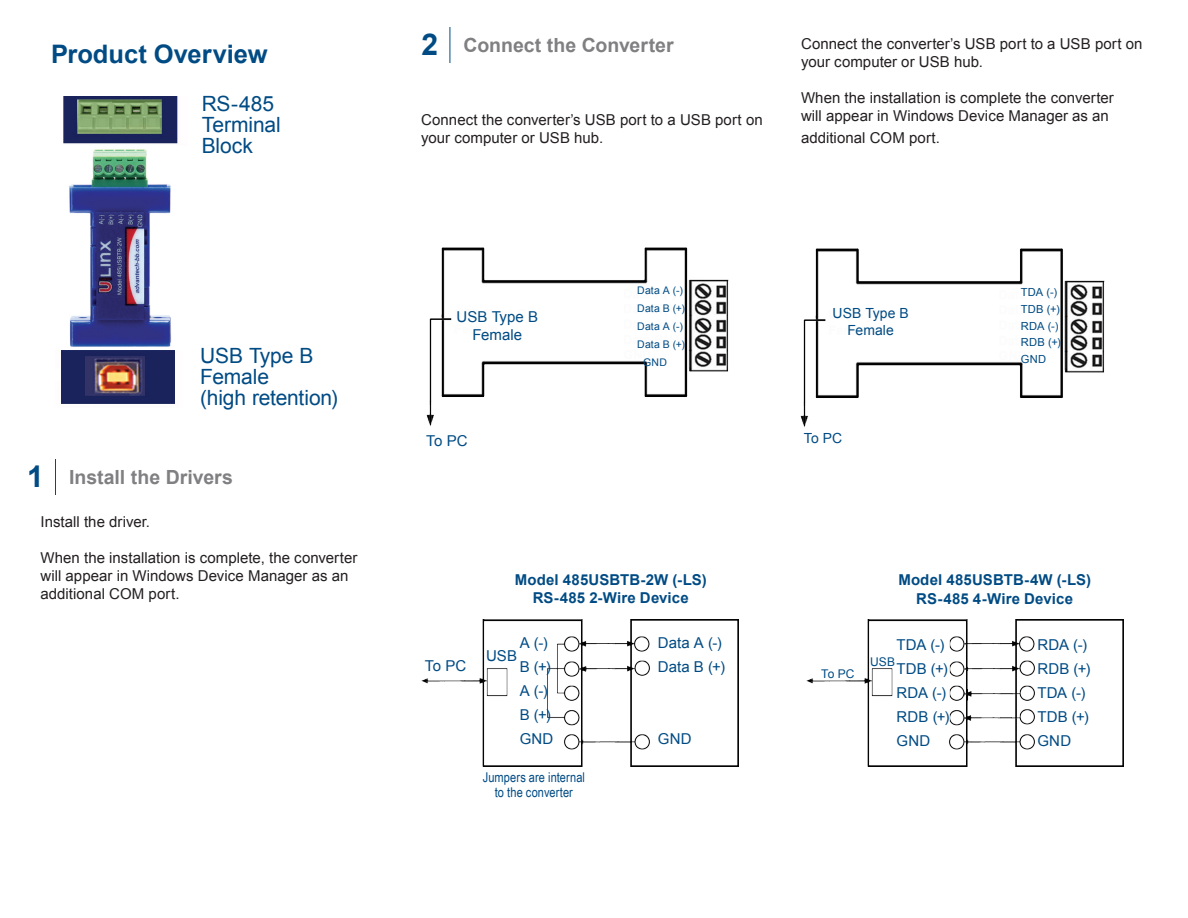
<style>
.page{position:relative;width:1188px;height:918px;background:#fff}
.page>*{position:absolute;margin:0;border:0;box-sizing:border-box;transform-origin:0 0}
.t1{font:700 30px "Arial";color:#004b84}
.t2{font:700 25.5px "Arial";color:#004b84}
.t3{font:21px "Arial";letter-spacing:-.005em;color:#004b84}
.t4{font:700 19.5px "Arial";color:#808083}
.t5{font:15px/18px "Arial";letter-spacing:.005em;color:#231f20}
.t6{font:15px "Arial";letter-spacing:.005em;color:#004b84}
.t7{font:700 15px "Arial";letter-spacing:.005em;color:#004b84}
.t8{font:13.95px "Arial";letter-spacing:.005em;color:#004b84}
.t9{font:13.5px/15px "Arial Narrow";letter-spacing:.005em;color:#004b84;text-align:center}
.t10{font:12px "Arial";letter-spacing:.01em;color:#004b84}
.t11{font:11.1px "Arial";letter-spacing:.025em;color:#004b84}
.t12{font:10.5px "Arial";letter-spacing:.02em;color:#004b84}
</style>
<div class="page">
<img style="left:60px;top:350px;width:116px;height:55px">
<img style="left:421px;top:620px;width:317px;height:146px">
<img style="left:426px;top:248px;width:303px;height:178px">
<img style="left:63px;top:96px;width:115px;height:48px">
<img style="left:69px;top:149px;width:102px;height:198px">
<hr style="left:55px;top:459px;width:1px;height:36px;background:#004b84">
<hr style="left:450px;top:27px;width:1px;height:36px;background:#004b84">
<img style="left:800px;top:248px;width:305px;height:180px">
<img style="left:807px;top:620px;width:316px;height:146px">
<p class="t1" style="left:421px;top:25px;width:18px">2</p>
<p class="t4" style="left:463px;top:33px;width:212px">Connect the Converter</p>
<p class="t2" style="left:51px;top:37px;width:218px">Product Overview</p>
<p class="t5" style="left:801px;top:35px;width:343px">Connect the converter’s USB port to a USB port on your computer or USB hub.</p>
<p class="t5" style="left:801px;top:89px;width:314px">When the installation is complete the converter will appear in Windows Device Manager as an</p>
<p class="t5" style="left:801px;top:129px;width:141px">additional COM port.</p>
<p class="t3" style="left:202px;top:90px;width:74px">RS-485</p>
<p class="t3" style="left:202px;top:111px;width:81px">Terminal</p>
<p class="t3" style="left:202px;top:132px;width:53px">Block</p>
<p class="t5" style="left:421px;top:111px;width:343px">Connect the converter’s USB port to a USB port on your computer or USB hub.</p>
<p class="t12" style="left:637px;top:283px;width:47px">Data A (-)</p>
<p class="t12" style="left:637px;top:301px;width:49px">Data B (+)</p>
<p class="t12" style="left:637px;top:319px;width:47px">Data A (-)</p>
<p class="t12" style="left:637px;top:337px;width:49px">Data B (+)</p>
<p class="t6" style="left:456px;top:307px;width:83px">USB Type B</p>
<p class="t6" style="left:472px;top:325px;width:51px">Female</p>
<p class="t3" style="left:200px;top:342px;width:115px">USB Type B</p>
<p class="t12" style="left:643px;top:355px;width:25px">GND</p>
<p class="t3" style="left:200px;top:363px;width:70px">Female</p>
<p class="t3" style="left:200px;top:384px;width:139px">(high retention)</p>
<p class="t1" style="left:27px;top:457px;width:18px">1</p>
<p class="t4" style="left:69px;top:465px;width:165px">Install the Drivers</p>
<p class="t5" style="left:40px;top:513px;width:111px">Install the driver.</p>
<p class="t5" style="left:40px;top:549px;width:318px">When the installation is complete, the converter will appear in Windows Device Manager as an additional COM port.</p>
<p class="t6" style="left:426px;top:431px;width:43px">To PC</p>
<p class="t6" style="left:425px;top:656px;width:43px">To PC</p>
<p class="t7" style="left:515px;top:570px;width:193px">Model 485USBTB-2W (-LS)</p>
<p class="t7" style="left:533px;top:588px;width:158px">RS-485 2-Wire Device</p>
<p class="t6" style="left:520px;top:633px;width:30px">A (-)</p>
<p class="t6" style="left:520px;top:657px;width:33px">B (+)</p>
<p class="t6" style="left:520px;top:681px;width:30px">A (-)</p>
<p class="t6" style="left:520px;top:705px;width:33px">B (+)</p>
<p class="t6" style="left:520px;top:729px;width:35px">GND</p>
<p class="t6" style="left:486px;top:646px;width:33px">USB</p>
<p class="t9" style="left:483px;top:770px;width:104px">Jumpers are internal to the converter</p>
<p class="t6" style="left:658px;top:633px;width:66px">Data A (-)</p>
<p class="t6" style="left:658px;top:657px;width:69px">Data B (+)</p>
<p class="t6" style="left:658px;top:729px;width:35px">GND</p>
<p class="t8" style="left:833px;top:304px;width:78px">USB Type B</p>
<p class="t8" style="left:847px;top:321px;width:48px">Female</p>
<p class="t8" style="left:804px;top:429px;width:40px">To PC</p>
<p class="t11" style="left:1021px;top:285px;width:38px">TDA (-)</p>
<p class="t11" style="left:1021px;top:302px;width:40px">TDB (+)</p>
<p class="t11" style="left:1021px;top:319px;width:39px">RDA (-)</p>
<p class="t11" style="left:1021px;top:335px;width:42px">RDB (+)</p>
<p class="t11" style="left:1021px;top:352px;width:27px">GND</p>
<p class="t10" style="left:821px;top:666px;width:35px">To PC</p>
<p class="t7" style="left:898px;top:570px;width:194px">Model 485USBTB-4W (-LS)</p>
<p class="t7" style="left:916px;top:589px;width:158px">RS-485 4-Wire Device</p>
<p class="t6" style="left:896px;top:635px;width:49px">TDA (-)</p>
<p class="t6" style="left:896px;top:659px;width:53px">TDB (+)</p>
<p class="t6" style="left:896px;top:683px;width:51px">RDA (-)</p>
<p class="t6" style="left:896px;top:707px;width:55px">RDB (+)</p>
<p class="t6" style="left:896px;top:731px;width:35px">GND</p>
<p class="t10" style="left:870px;top:654px;width:27px">USB</p>
<p class="t6" style="left:1037px;top:635px;width:51px">RDA (-)</p>
<p class="t6" style="left:1037px;top:659px;width:55px">RDB (+)</p>
<p class="t6" style="left:1037px;top:683px;width:49px">TDA (-)</p>
<p class="t6" style="left:1037px;top:707px;width:53px">TDB (+)</p>
<p class="t6" style="left:1037px;top:731px;width:35px">GND</p>
</div>
